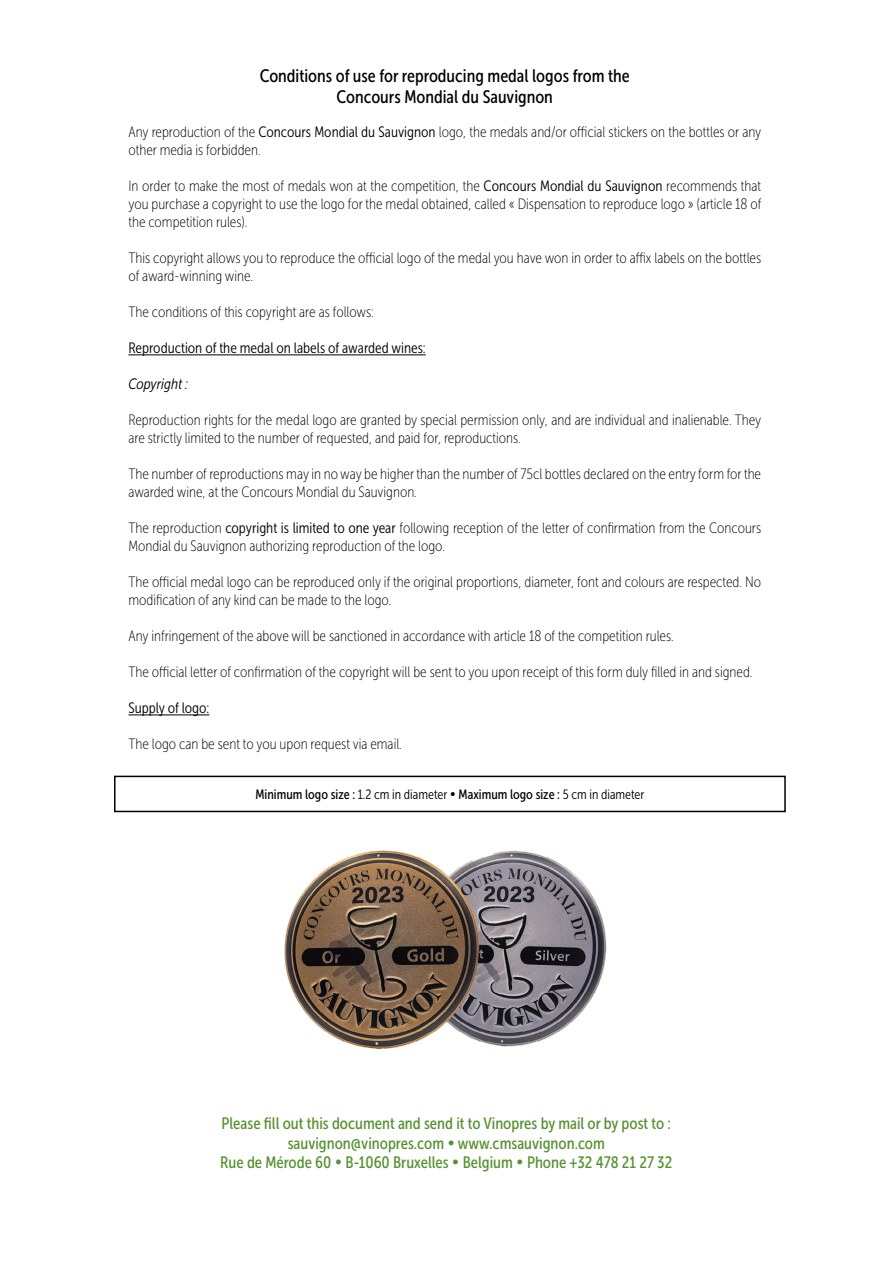
<style>
.page{position:relative;width:893px;height:1263px;background:#fff}
.page>*{position:absolute;margin:0;border:0;box-sizing:border-box;transform-origin:0 0}
.t1{font:18px/21.6px "Museo Sans Cond 500";color:#000;text-align:center}
.t2{font:16.5px/19.8px "Museo Sans Cond 500";color:#559230;text-align:center}
.t3{font:15px/18px "Museo Sans Cond 100";color:#000}
.t4{font:15px "Museo Sans Cond 300";color:#000}
.t5{font:italic 15px "Museo Sans Cond 300";color:#000}
.t6{font:13.5px "Museo Sans Cond 500";color:#000}
.s1{font-family:"Museo Sans Cond 300"}
</style>
<div class="page">
<hr style="left:128px;top:354px;width:298px;height:1px;background:#000">
<hr style="left:128px;top:714px;width:81px;height:1px;background:#000">
<div style="left:114px;top:776px;width:672px;height:36px;border:2px solid #000"></div>
<img style="left:284px;top:850px;width:323px;height:199px">
<p class="t1" style="left:260px;top:65px;width:372px">Conditions of use for reproducing medal logos from the<br>Concours Mondial du Sauvignon</p>
<p class="t3" style="left:128px;top:123px;width:634px">Any reproduction of the <span class="s1">Concours Mondial du Sauvignon</span> logo, the medals and/or official stickers on the bottles or any other media is forbidden.</p>
<p class="t3" style="left:128px;top:177px;width:635px;text-align:justify">In order to make the most of medals won at the competition, the <span class="s1">Concours Mondial du Sauvignon</span> recommends that you purchase a copyright to use the logo for the medal obtained, called « Dispensation to reproduce logo » (article 18 of the competition rules).</p>
<p class="t3" style="left:128px;top:249px;width:634px">This copyright allows you to reproduce the official logo of the medal you have won in order to affix labels on the bottles of award-winning wine.</p>
<p class="t3" style="left:128px;top:303px;width:247px">The conditions of this copyright are as follows:</p>
<p class="t4" style="left:128px;top:340px;width:299px">Reproduction of the medal on labels of awarded wines:</p>
<p class="t5" style="left:128px;top:376px;width:61px">Copyright :</p>
<p class="t3" style="left:128px;top:411px;width:634px">Reproduction rights for the medal logo are granted by special permission only, and are individual and inalienable. They are strictly limited to the number of requested, and paid for, reproductions.</p>
<p class="t3" style="left:128px;top:465px;width:634px">The number of reproductions may in no way be higher than the number of 75cl bottles declared on the entry form for the awarded wine, at the Concours Mondial du Sauvignon.</p>
<p class="t3" style="left:128px;top:519px;width:634px">The reproduction <span class="s1">copyright is limited to one year</span> following reception of the letter of confirmation from the Concours<br>Mondial du Sauvignon authorizing reproduction of the logo.</p>
<p class="t3" style="left:128px;top:573px;width:634px">The official medal logo can be reproduced only if the original proportions, diameter, font and colours are respected. No modification of any kind can be made to the logo.</p>
<p class="t3" style="left:128px;top:627px;width:547px">Any infringement of the above will be sanctioned in accordance with article 18 of the competition rules.</p>
<p class="t3" style="left:128px;top:663px;width:626px">The official letter of confirmation of the copyright will be sent to you upon receipt of this form duly filled in and signed.</p>
<p class="t4" style="left:128px;top:700px;width:82px">Supply of logo:</p>
<p class="t3" style="left:128px;top:735px;width:275px">The logo can be sent to you upon request via email.</p>
<p class="t6" style="left:256px;top:787px;width:390px">Minimum logo size : <span class="s1">1.2 cm in diameter</span> • Maximum logo size : <span class="s1">5 cm in diameter</span></p>
<p class="t2" style="left:220px;top:1113px;width:453px">Please fill out this document and send it to Vinopres by mail or by post to : sauvignon@vinopres.com • www.cmsauvignon.com<br>Rue de Mérode 60 • B-1060 Bruxelles • Belgium • Phone +32 478 21 27 32</p>
</div>
